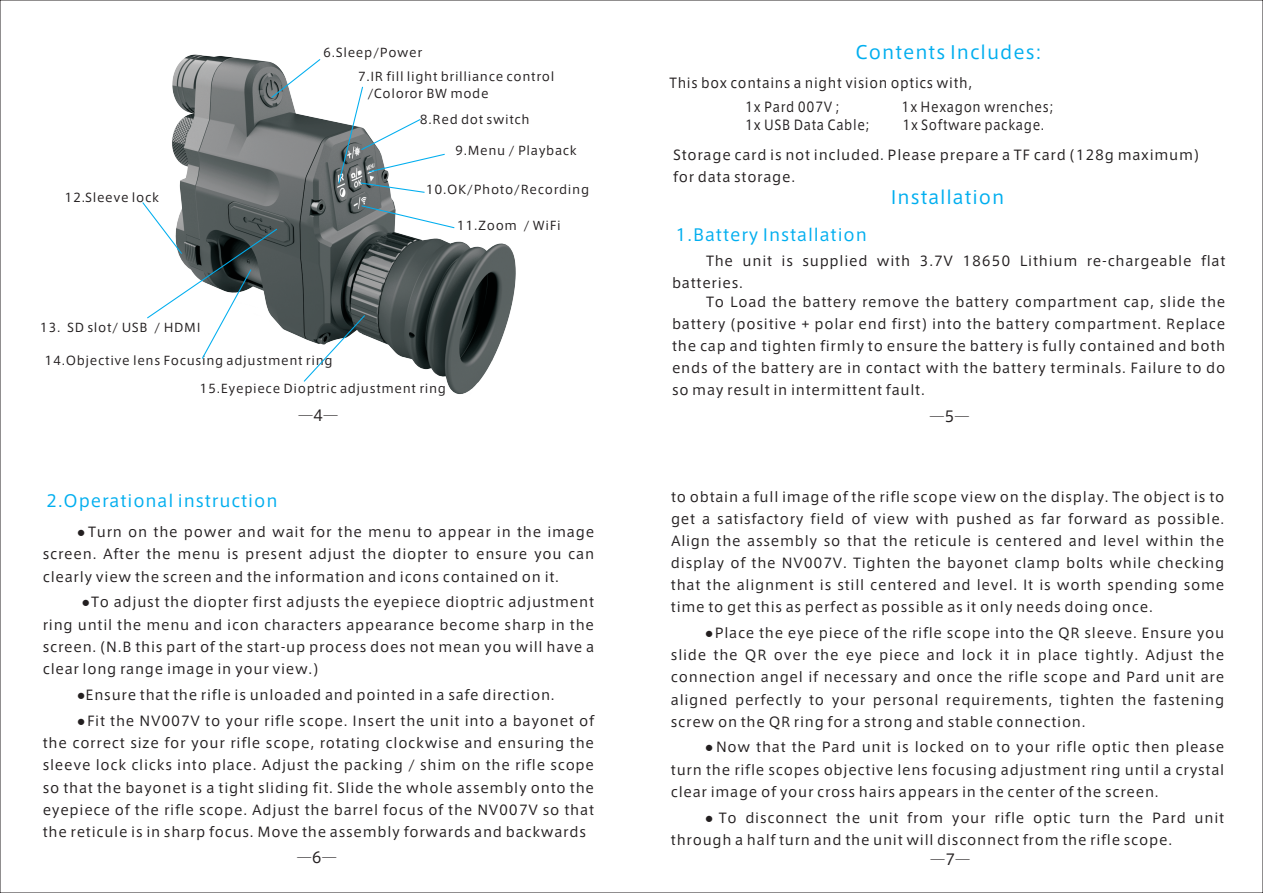
<style>
.page{position:relative;width:1263px;height:893px;background:#fff}
.page>*{position:absolute;margin:0;border:0;box-sizing:border-box;transform-origin:0 0}
.t1{font:18px "Axis Std";letter-spacing:.055em;color:#00aeef}
.t2{font:16.5px "Axis Std";letter-spacing:.055em;color:#00aeef}
.t3{font:15px "Sim Sun";color:#231f20}
.t4{font:13.5px/22.2px "Axis Std";letter-spacing:.055em;color:#231f20;text-align:justify}
.t5{font:13.5px "Axis Std";letter-spacing:.055em;color:#231f20;scale:.89 1}
.t6{font:13.5px "Axis Std";letter-spacing:.055em;color:#231f20;scale:.94 1}
.t7{font:12px/16.4px "Axis Std";letter-spacing:.055em;color:#231f20}
.s1{font-family:"Axis Std"}
.s2{font-family:"Microsoft Ya Hei"}
</style>
<div class="page">
<img style="left:172px;top:54px;width:344px;height:340px">
<svg style="left:270px;top:58px;width:52px;height:41px"></svg>
<svg style="left:338px;top:86px;width:108px;height:108px"></svg>
<svg style="left:360px;top:205px;width:96px;height:24px"></svg>
<svg style="left:142px;top:201px;width:136px;height:159px"></svg>
<svg style="left:303px;top:314px;width:63px;height:69px"></svg>
<p class="t7" style="left:323px;top:45px;width:101px">6.Sleep/Power</p>
<p class="t7" style="left:64px;top:190px;width:96px">12.Sleeve lock</p>
<p class="t7" style="left:368px;top:69px;width:188px;text-indent:-10px">7.IR fill light brilliance control / Color or BW mode</p>
<p class="t7" style="left:420px;top:111px;width:111px">8.Red dot switch</p>
<p class="t7" style="left:455px;top:142px;width:123px">9.Menu / Playback</p>
<p class="t7" style="left:426px;top:181px;width:165px">10.OK/Photo/Recording</p>
<p class="t7" style="left:457px;top:217px;width:105px">11.Zoom / WiFi</p>
<p class="t7" style="left:40px;top:319px;width:162px">13. SD slot/ USB / HDMI</p>
<p class="t7" style="left:45px;top:353px;width:290px">14.Objective lens Focusing adjustment ring</p>
<p class="t7" style="left:200px;top:380px;width:248px">15.Eyepiece Dioptric adjustment ring</p>
<p class="t3" style="left:298px;top:408px;width:42px">—<span class="s1">4</span>—</p>
<p class="t2" style="left:46px;top:493px;width:233px">2.Operational instruction</p>
<p class="t4" style="left:43px;top:521px;width:553px;text-indent:34px"><span class="s2">●</span> Turn on the power and wait for the menu to appear in the image screen. After the menu is present adjust the diopter to ensure you can clearly view the screen and the information and icons contained on it.</p>
<p class="t4" style="left:43px;top:591px;width:553px;text-indent:39px"><span class="s2">●</span>To adjust the diopter first adjusts the eyepiece dioptric adjustment ring until the menu and icon characters appearance become sharp in the screen. (N.B this part of the start-up process does not mean you will have a clear long range image in your view.)</p>
<p class="t4" style="left:77px;top:683px;width:479px"><span class="s2">●</span>Ensure that the rifle is unloaded and pointed in a safe direction.</p>
<p class="t4" style="left:43px;top:710px;width:553px;text-indent:34px"><span class="s2">●</span>Fit the NV007V to your rifle scope. Insert the unit into a bayonet of the correct size for your rifle scope, rotating clockwise and ensuring the sleeve lock clicks into place. Adjust the packing / shim on the rifle scope so that the bayonet is a tight sliding fit. Slide the whole assembly onto the eyepiece of the rifle scope. Adjust the barrel focus of the NV007V so that the reticule is in sharp focus. Move the assembly forwards and backwards</p>
<p class="t3" style="left:297px;top:850px;width:42px">—<span class="s1">6</span>—</p>
<h1 class="t1" style="left:855px;top:43px;width:188px">Contents Includes:</h1>
<p class="t6" style="left:669px;top:76px;width:323px">This box contains a night vision optics with,</p>
<p class="t5" style="left:745px;top:100px;width:108px">1x Pard 007V ;</p>
<p class="t5" style="left:902px;top:100px;width:172px">1x Hexagon wrenches;</p>
<p class="t5" style="left:745px;top:118px;width:141px">1x USB Data Cable;</p>
<p class="t5" style="left:902px;top:118px;width:161px">1x Software package.</p>
<p class="t4" style="left:673px;top:144px;width:528px">Storage card is not included. Please prepare a TF card (128g maximum) for data storage.</p>
<p class="t2" style="left:676px;top:227px;width:193px">1.Battery Installation</p>
<h1 class="t1" style="left:891px;top:189px;width:115px">Installation</h1>
<p class="t4" style="left:672px;top:250px;width:555px;text-indent:34px">The unit is supplied with 3.7V 18650 Lithium re-chargeable flat batteries.</p>
<p class="t4" style="left:672px;top:290px;width:555px;text-indent:34px">To Load the battery remove the battery compartment cap, slide the battery (positive + polar end first) into the battery compartment. Replace the cap and tighten firmly to ensure the battery is fully contained and both ends of the battery are in contact with the battery terminals. Failure to do so may result in intermittent fault.</p>
<p class="t3" style="left:929px;top:409px;width:42px">—<span class="s1">5</span>—</p>
<p class="t4" style="left:671px;top:485px;width:555px">to obtain a full image of the rifle scope view on the display. The object is to get a satisfactory field of view with pushed as far forward as possible.<br>Align the assembly so that the reticule is centered and level within the display of the NV007V. Tighten the bayonet clamp bolts while checking that the alignment is still centered and level. It is worth spending some time to get this as perfect as possible as it only needs doing once.</p>
<p class="t4" style="left:671px;top:622px;width:555px;text-indent:34px"><span class="s2">●</span>Place the eye piece of the rifle scope into the QR sleeve. Ensure you slide the QR over the eye piece and lock it in place tightly. Adjust the connection angel if necessary and once the rifle scope and Pard unit are aligned perfectly to your personal requirements, tighten the fastening screw on the QR ring for a strong and stable connection.</p>
<p class="t4" style="left:671px;top:736px;width:555px;text-indent:34px"><span class="s2">●</span> Now that the Pard unit is locked on to your rifle optic then please turn the rifle scopes objective lens focusing adjustment ring until a crystal clear image of your cross hairs appears in the center of the screen.</p>
<p class="t4" style="left:671px;top:806px;width:555px;text-indent:34px"><span class="s2">●</span> To disconnect the unit from your rifle optic turn the Pard unit through a half turn and the unit will disconnect from the rifle scope.</p>
<p class="t3" style="left:930px;top:852px;width:42px">—<span class="s1">7</span>—</p>
</div>
